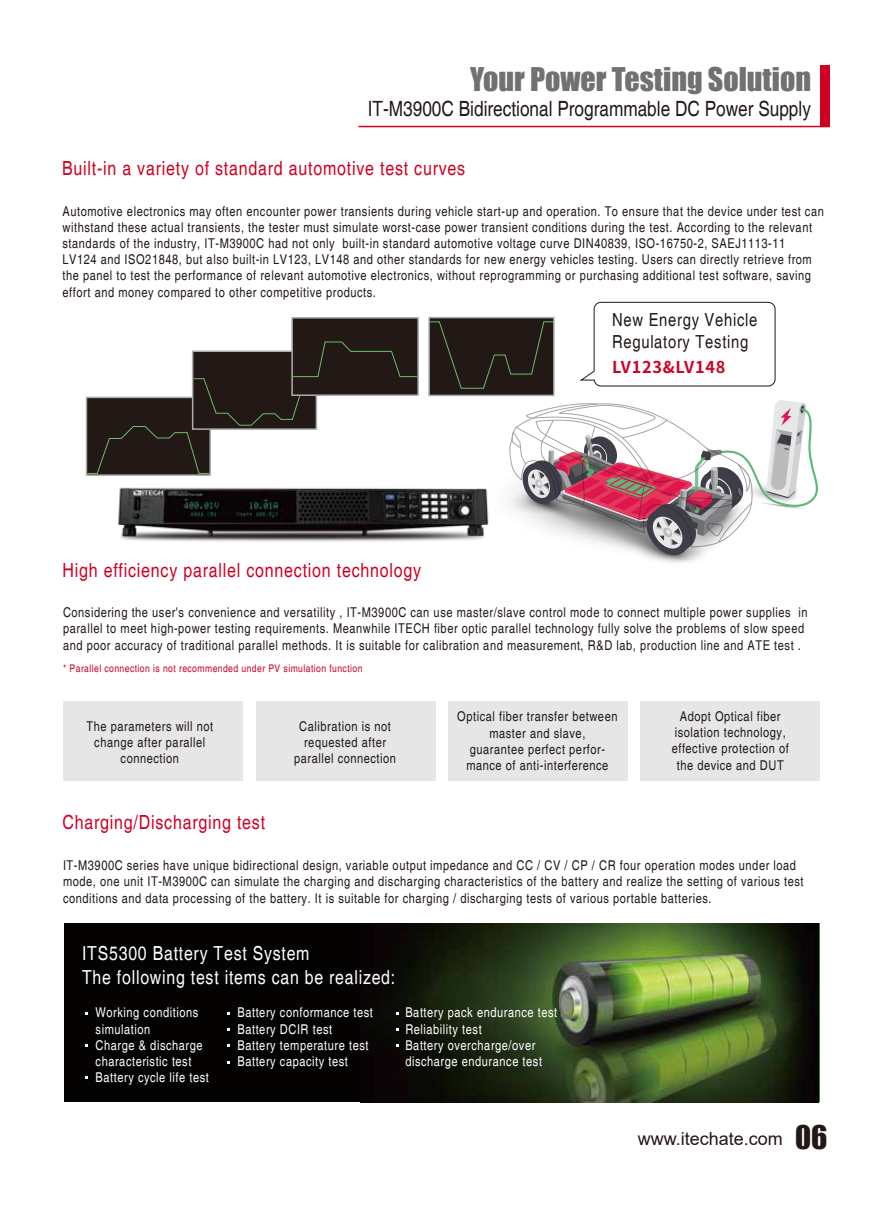
<style>
.page{position:relative;width:893px;height:1212px;background:#fff}
.page>*{position:absolute;margin:0;border:0;box-sizing:border-box;transform-origin:0 0}
.t1{font:30px "Impact";color:#727171}
.t2{font:condensed 21px "Helvetica";color:#221815}
.t3{font:condensed 19.5px "Helvetica";letter-spacing:.04em;color:#cf0022}
.t4{font:condensed 19.35px/24.2px "Helvetica";letter-spacing:.04em;color:#fff}
.t5{font:condensed 18px/22.2px "Helvetica";letter-spacing:.04em;color:#221815}
.t6{font:18px "Arial";color:#221815}
.t7{font:700 16.35px "Source Han Sans CN";letter-spacing:.045em;color:#cf0022}
.t8{font:condensed 13.5px/16.2px "Helvetica";letter-spacing:.04em;color:#221815;text-align:center}
.t9{font:condensed 13.5px/16.2px "Helvetica";letter-spacing:.04em;color:#fff}
.t10{font:condensed 10.5px "Helvetica";letter-spacing:.04em;color:#cf0022}
.s1{font-family:"Impact";font-size:30px}
</style>
<div class="page">
<div style="left:820px;top:65px;width:9px;height:62px;background:#cf0022"></div>
<hr style="left:358px;top:126px;width:471px;height:1px;background:#cf0022">
<svg style="left:428px;top:302px;width:390px;height:261px"></svg>
<div style="left:291px;top:317px;width:128px;height:79px;background:#221815;border:2px solid #adadad"></div>
<svg style="left:87px;top:341px;width:331px;height:133px"></svg>
<div style="left:65px;top:923px;width:755px;height:179px;background:#050202"></div>
<img style="left:396px;top:923px;width:409px;height:179px">
<div style="left:64px;top:701px;width:179px;height:79px;background:#e6e6e6"></div>
<div style="left:256px;top:701px;width:179px;height:79px;background:#e6e6e6"></div>
<div style="left:448px;top:701px;width:180px;height:79px;background:#e6e6e6"></div>
<div style="left:640px;top:701px;width:180px;height:79px;background:#e6e6e6"></div>
<img style="left:113px;top:466px;width:385px;height:82px">
<h1 class="t1" style="left:470px;top:56px;width:342px">Your Power Testing Solution</h1>
<h2 class="t2" style="left:368px;top:96px;width:445px">IT-M3900C Bidirectional Programmable DC Power Supply</h2>
<h3 class="t3" style="left:62px;top:157px;width:405px">Built-in a variety of standard automotive test curves</h3>
<p class="t8" style="left:63px;top:203px;width:763px;text-align:left">Automotive electronics may often encounter power transients during vehicle start-up and operation. To ensure that the device under test can withstand these actual transients, the tester must simulate worst-case power transient conditions during the test. According to the relevant standards of the industry, IT-M3900C had not only built-in standard automotive voltage curve DIN40839, ISO-16750-2, SAEJ1113-11<br>LV124 and ISO21848, but also built-in LV123, LV148 and other standards for new energy vehicles testing. Users can directly retrieve from the panel to test the performance of relevant automotive electronics, without reprogramming or purchasing additional test software, saving effort and money compared to other competitive products.</p>
<h3 class="t3" style="left:63px;top:558px;width:360px">High efficiency parallel connection technology</h3>
<h3 class="t5" style="left:612px;top:308px;width:147px">New Energy Vehicle<br>Regulatory Testing</h3>
<p class="t7" style="left:612px;top:358px;width:115px">LV123&amp;LV148</p>
<p class="t8" style="left:63px;top:604px;width:746px;text-align:left">Considering the user's convenience and versatility , IT-M3900C can use master/slave control mode to connect multiple power supplies in parallel to meet high-power testing requirements. Meanwhile ITECH fiber optic parallel technology fully solve the problems of slow speed and poor accuracy of traditional parallel methods. It is suitable for calibration and measurement, R&amp;D lab, production line and ATE test .</p>
<p class="t10" style="left:63px;top:662px;width:301px">* Parallel connection is not recommended under PV simulation function</p>
<p class="t8" style="left:86px;top:718px;width:128px">The parameters will not change after parallel connection</p>
<p class="t8" style="left:294px;top:718px;width:104px">Calibration is not requested after parallel connection</p>
<p class="t8" style="left:457px;top:709px;width:162px">Optical fiber transfer between master and slave,<br>guarantee perfect perfor&shy;mance of anti-interference</p>
<p class="t8" style="left:672px;top:708px;width:119px">Adopt Optical fiber isolation technology, effective protection of the device and DUT</p>
<h3 class="t3" style="left:63px;top:811px;width:204px">Charging/Discharging test</h3>
<p class="t8" style="left:63px;top:857px;width:742px;text-align:left">IT-M3900C series have unique bidirectional design, variable output impedance and CC / CV / CP / CR four operation modes under load mode, one unit IT-M3900C can simulate the charging and discharging characteristics of the battery and realize the setting of various test conditions and data processing of the battery. It is suitable for charging / discharging tests of various portable batteries.</p>
<h3 class="t4" style="left:82px;top:941px;width:315px">ITS5300 Battery Test System<br>The following test items can be realized:</h3>
<p class="t9" style="left:96px;top:1004px;width:115px">Working conditions simulation<br>Charge &amp; discharge characteristic test<br>Battery cycle life test</p>
<p class="t9" style="left:237px;top:1004px;width:137px">Battery conformance test<br>Battery DCIR test<br>Battery temperature test<br>Battery capacity test</p>
<p class="t9" style="left:405px;top:1004px;width:153px">Battery pack endurance test<br>Reliability test<br>Battery overcharge/over discharge endurance test</p>
<h3 class="t6" style="left:638px;top:1126px;width:191px">www.itechate.com <span class="s1">06</span></h3>
</div>
